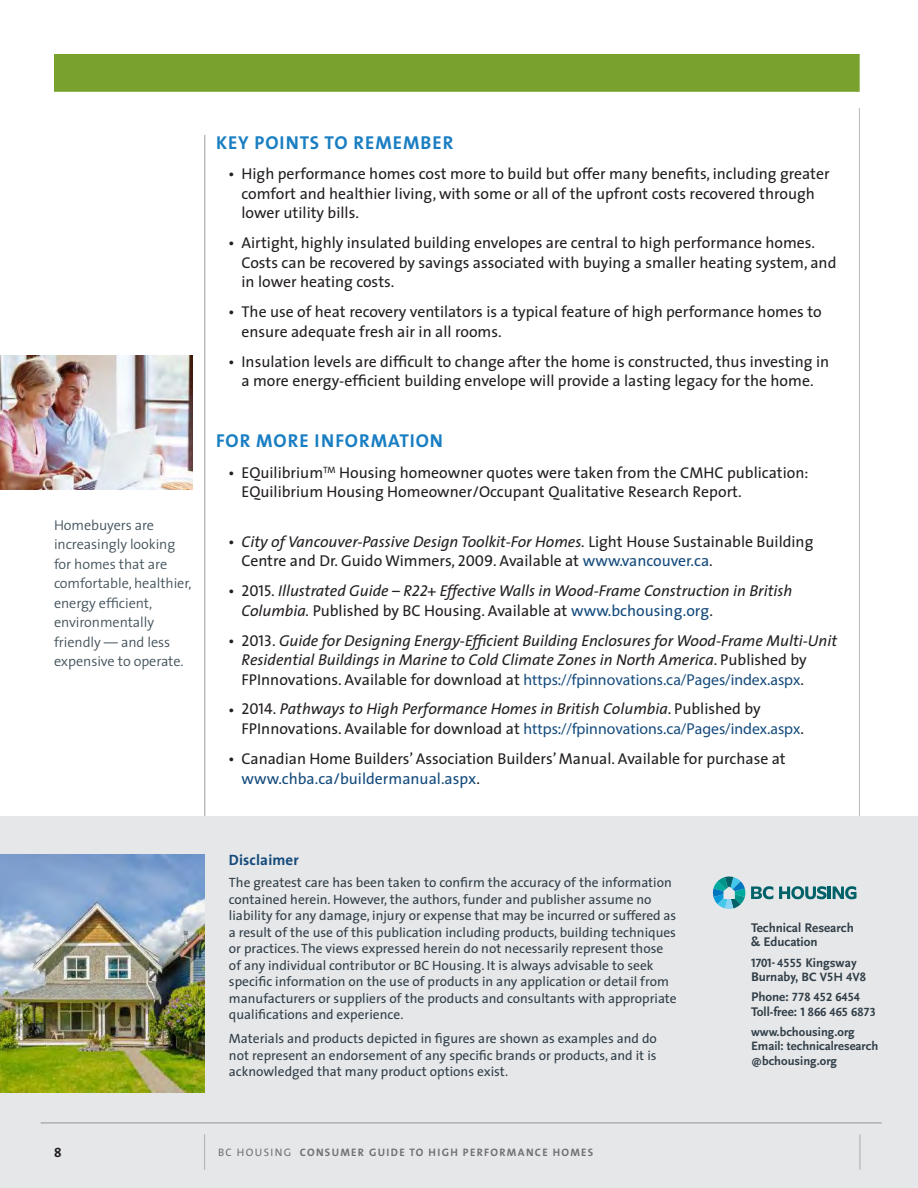
<style>
.page{position:relative;width:918px;height:1188px;background:#fff}
.page>*{position:absolute;margin:0;border:0;box-sizing:border-box;transform-origin:0 0}
.t1{font:18.75px "The Sans Bold Caps";letter-spacing:.05em;color:#197ec2}
.t2{font:15.75px/19.5px "The Sans";color:#231f20}
.t3{font:italic 15.75px/19.5px "The Sans";color:#231f20}
.t4{font:15.75px "Myriad Pro";color:#144a7c}
.t5{font:700 15px "The Sans";letter-spacing:.01em;color:#144a7c}
.t6{font:300 14.25px/19.5px "The Sans";letter-spacing:-.005em;color:#44535c}
.t7{font:13.5px/16.5px "The Sans";color:#313f48}
.t8{font:13.5px "The Sans Bold Caps";color:#231f20}
.t9{font:700 13.05px/14.2px "Scala Sans";color:#313f48}
.t10{font:700 12.6px/14.4px "Scala Sans";color:#313f48}
.t11{font:700 12.45px "Scala Sans Figures";color:#313f48}
.t12{font:700 10.8px "The Sans";letter-spacing:.12em;color:#717074}
.s1{font-style:italic}
.s2{font-family:"The Sans Caps"}
.s3{color:#144a7c}
.s4{font-family:"The Sans Caps";font-style:normal}
.s5{font-style:normal}
.s6{font-style:normal;color:#144a7c}
.s7{font-family:"The Sans";color:#231f20}
.s8{font-family:"The Sans Bold Caps";font-weight:400;font-size:12.45px}
.s9{font-family:"Scala Sans Figures";font-size:12.45px}
.s10{font-size:12.6px}
.s11{font-family:"Scala Sans Figures";font-size:12.6px}
.s12{font-family:"Scala Sans";font-size:13.05px}
.s13{font-size:11.1px}
.s14{font-weight:400}
</style>
<div class="page">
<hr style="left:205px;top:135px;width:1px;height:976px;background:#717074">
<div style="left:54px;top:54px;width:806px;height:38px;background:#78a22d"></div>
<hr style="left:859px;top:108px;width:1px;height:1003px;background:#717074">
<div style="left:0;top:816px;width:918px;height:372px;background:#e6e7e9"></div>
<img style="left:0;top:854px;width:204px;height:239px">
<img style="left:0;top:356px;width:192px;height:133px">
<hr style="left:860px;top:1134px;width:1px;height:36px;background:#717074">
<hr style="left:204px;top:1134px;width:1px;height:36px;background:#717074">
<hr style="left:41px;top:1123px;width:841px;height:1px;background:#717074">
<svg style="left:712px;top:876px;width:145px;height:33px"></svg>
<p class="t6" style="left:54px;top:515px;width:139px">Homebuyers are increasingly looking for homes that are comfortable, healthier, energy efficient, environmentally friendly — and less expensive to operate.</p>
<p class="t1" style="left:216px;top:127px;width:239px">KEY POINTS TO REMEMBER</p>
<p class="t2" style="left:242px;top:164px;width:590px;text-indent:-14px">• High performance homes cost more to build but offer many benefits, including greater comfort and healthier living, with some or all of the upfront costs recovered through lower utility bills.</p>
<p class="t2" style="left:242px;top:233px;width:596px;text-indent:-14px">• Airtight, highly insulated building envelopes are central to high performance homes.<br>Costs can be recovered by savings associated with buying a smaller heating system, and in lower heating costs.</p>
<p class="t2" style="left:242px;top:302px;width:582px;text-indent:-14px">• The use of heat recovery ventilators is a typical feature of high performance homes to ensure adequate fresh air in all rooms.</p>
<p class="t2" style="left:228px;top:351px;width:603px;text-align:center">• Insulation levels are difficult to change after the home is constructed, thus investing in a more energy-efficient building envelope will provide a lasting legacy for the home.</p>
<p class="t1" style="left:216px;top:425px;width:229px">FOR MORE INFORMATION</p>
<p class="t2" style="left:242px;top:462px;width:569px;text-indent:-14px">• EQuilibrium<sup>TM</sup> Housing homeowner quotes were taken from the CMHC publication:<br>EQuilibrium Housing Homeowner/Occupant Qualitative Research Report.</p>
<p class="t2" style="left:242px;top:531px;width:573px;text-indent:-14px">• <span class="s1">City of Vancouver-Passive Design Toolkit-For Homes.</span> Light House Sustainable Building<br>Centre and Dr. Guido Wimmers, <span class="s2">2009</span>. Available at <span class="s3">www.vancouver.ca</span>.</p>
<p class="t3" style="left:242px;top:581px;width:552px;text-indent:-13px"><span class="s4">• 2015.</span> Illustrated Guide – R<span class="s2">22</span>+ Effective Walls in Wood-Frame Construction in British<br>Columbia. <span class="s5">Published by BC Housing. Available at</span> <span class="s6">www.bchousing.org</span><span class="s5">.</span></p>
<p class="t3" style="left:242px;top:630px;width:597px;text-indent:-14px"><span class="s5">•</span> <span class="s4">2013.</span> Guide for Designing Energy-Efficient Building Enclosures for Wood-Frame Multi-Unit<br>Residential Buildings in Marine to Cold Climate Zones in North America<span class="s5">. Published by</span></p>
<p class="t4" style="left:242px;top:670px;width:564px"><span class="s7">FPInnovations. Available for download at</span> https://fpinnovations.ca/Pages/index.aspx<span class="s7">.</span></p>
<p class="t3" style="left:228px;top:699px;width:534px"><span class="s5">•</span> <span class="s4">2014.</span> Pathways to High Performance Homes in British Columbia<span class="s5">. Published by</span></p>
<p class="t4" style="left:242px;top:719px;width:564px"><span class="s7">FPInnovations. Available for download at</span> https://fpinnovations.ca/Pages/index.aspx<span class="s7">.</span></p>
<p class="t2" style="left:242px;top:749px;width:546px;text-indent:-14px">• Canadian Home Builders’ Association Builders’ Manual. Available for purchase at <span class="s3">www.chba.ca/buildermanual.aspx</span>.</p>
<p class="t5" style="left:229px;top:847px;width:71px">Disclaimer</p>
<p class="t7" style="left:229px;top:874px;width:449px">The greatest care has been taken to confirm the accuracy of the information contained herein. However, the authors, funder and publisher assume no liability for any damage, injury or expense that may be incurred or suffered as a result of the use of this publication including products, building techniques or practices. The views expressed herein do not necessarily represent those of any individual contributor or BC Housing. It is always advisable to seek specific information on the use of products in any application or detail from manufacturers or suppliers of the products and consultants with appropriate qualifications and experience.</p>
<p class="t7" style="left:229px;top:1030px;width:429px;text-align:justify">Materials and products depicted in figures are shown as examples and do not represent an endorsement of any specific brands or products, and it is acknowledged that many product options exist.</p>
<p class="t9" style="left:751px;top:921px;width:104px">Technical Research &amp; Education</p>
<p class="t9" style="left:751px;top:956px;width:117px"><span class="s8">1</span><span class="s9">70</span><span class="s8">1</span><span class="s9">- 4555</span> Kingsway<br>Burnaby, <span class="s10">BC V</span><span class="s11">5</span><span class="s10">H</span> <span class="s11">4</span><span class="s10">V</span><span class="s11">8</span></p>
<p class="t11" style="left:751px;top:992px;width:111px"><span class="s12">Phone:</span> 778 452 6454</p>
<p class="t9" style="left:751px;top:1005px;width:126px">Toll-free: <span class="s8">1</span> <span class="s9">866 465 6873</span></p>
<p class="t10" style="left:751px;top:1025px;width:129px">www.bchousing.org<br>Email: technicalresearch <span class="s13">@</span>bchousing.org</p>
<p class="t8" style="left:54px;top:1141px;width:9px">8</p>
<p class="t12" style="left:218px;top:1144px;width:377px"><span class="s14">BC HOUSING</span> CONSUMER GUIDE TO HIGH PERFORMANCE HOMES</p>
</div>
